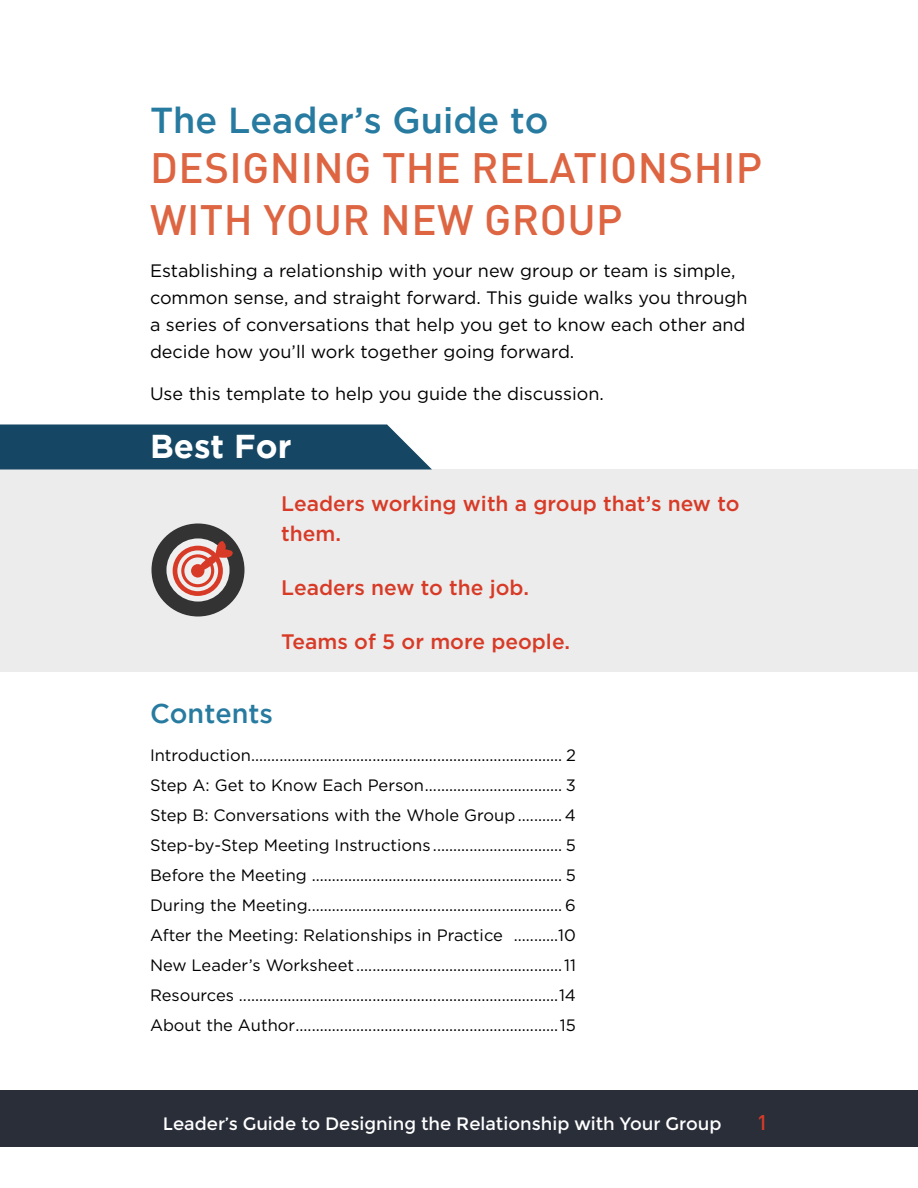
<style>
.page{position:relative;width:918px;height:1188px;background:#fff}
.page>*{position:absolute;margin:0;border:0;box-sizing:border-box;transform-origin:0 0}
.t1{font:500 42px/52.2px "DIN Pro";letter-spacing:.01em;color:#dd6542}
.t2{font:500 36px "Gotham";color:#287ba0}
.t3{font:700 33px "Gotham";color:#fff}
.t4{font:500 27px "Gotham";color:#287ba0}
.t5{font:500 21px/30px "Gotham";color:#d73b27}
.t6{font:500 21px "DIN";color:#d73b27}
.t7{font:18px/27px "Gotham";color:#000}
.t8{font:18px "Montserrat";color:#fff}
.t9{font:16.5px/30px "Gotham";color:#000;text-align:justify}
</style>
<div class="page">
<div style="left:0;top:1090px;width:918px;height:58px;background:#2a2e39"></div>
<div style="left:0;top:470px;width:918px;height:202px;background:#edecec"></div>
<svg style="left:0;top:424px;width:432px;height:46px;background:#24526d"></svg>
<div style="left:152px;top:524px;width:92px;height:92px;background:#333;border-radius:50%"></div>
<svg style="left:166px;top:538px;width:64px;height:64px"></svg>
<svg style="left:173px;top:541px;width:62px;height:55px;background:#c68c84"></svg>
<div style="left:191px;top:564px;width:13px;height:14px;background:#d73b27;border-radius:50%"></div>
<h2 class="t2" style="left:150px;top:100px;width:400px">The Leader’s Guide to</h2>
<h1 class="t1" style="left:150px;top:140px;width:614px">DESIGNING THE RELATIONSHIP<br>WITH YOUR NEW GROUP</h1>
<p class="t7" style="left:150px;top:257px;width:599px">Establishing a relationship with your new group or team is simple, common sense, and straight forward. This guide walks you through a series of conversations that help you get to know each other and decide how you’ll work together going forward.</p>
<p class="t7" style="left:150px;top:380px;width:455px">Use this template to help you guide the discussion.</p>
<h3 class="t3" style="left:150px;top:427px;width:143px">Best For</h3>
<p class="t5" style="left:281px;top:488px;width:460px">Leaders working with a group that’s new to them.</p>
<p class="t5" style="left:281px;top:572px;width:249px">Leaders new to the job.</p>
<p class="t5" style="left:281px;top:626px;width:290px">Teams of 5 or more people.</p>
<h3 class="t4" style="left:150px;top:698px;width:125px">Contents</h3>
<p class="t9" style="left:150px;top:740px;width:427px">Introduction............................................................................. 2<br>Step A: Get to Know Each Person.................................. 3<br>Step B: Conversations with the Whole Group........... 4<br>Step-by-Step Meeting Instructions ................................ 5<br>Before the Meeting .............................................................. 5<br>During the Meeting............................................................... 6<br>After the Meeting: Relationships in Practice ...........10<br>New Leader’s Worksheet ...................................................11<br>Resources ...............................................................................14<br>About the Author.................................................................15</p>
<p class="t8" style="left:163px;top:1113px;width:560px">Leader’s Guide to Designing the Relationship with Your Group</p>
<p class="t6" style="left:757px;top:1109px;width:13px">1</p>
</div>
